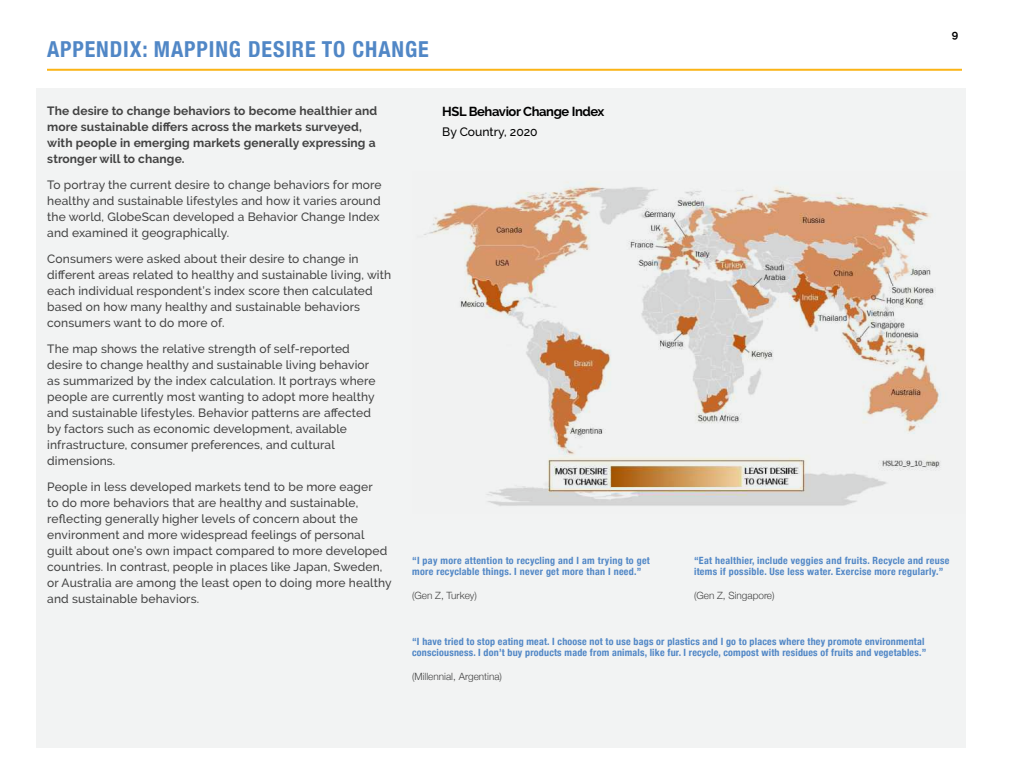
<style>
.page{position:relative;width:1024px;height:768px;background:#fff}
.page>*{position:absolute;margin:0;border:0;box-sizing:border-box;transform-origin:0 0}
.t1{font:700 condensed 22px "Helvetica Neue";letter-spacing:.04em;color:#5187c6}
.t2{font:700 13px "Raleway";letter-spacing:-.03em;color:#000}
.t3{font:500 12.1px "Raleway";color:#000}
.t4{font:500 12px/16px "Raleway";letter-spacing:.01em;color:#434343}
.t5{font:700 12px/16px "Raleway";letter-spacing:.01em;color:#434343}
.t6{font:700 11px "Raleway";color:#000}
.t7{font:700 condensed 10px/11.7px "Helvetica Neue";letter-spacing:.02em;color:#5187c6}
.t8{font:300 10px "Helvetica Neue";color:#434343}
</style>
<div class="page">
<hr style="left:47px;top:69px;width:915px;height:2px;background:#fbb416">
<div style="left:36px;top:88px;width:929px;height:660px;background:#f2f3f3"></div>
<img style="left:424px;top:172px;width:542px;height:341px">
<h1 class="t1" style="left:47px;top:31px;width:383px">APPENDIX: MAPPING DESIRE TO CHANGE</h1>
<p class="t5" style="left:47px;top:103px;width:332px">The desire to change behaviors to become healthier and more sustainable differs across the markets surveyed, with people in emerging markets generally expressing a stronger will to change.</p>
<p class="t4" style="left:47px;top:177px;width:336px">To portray the current desire to change behaviors for more healthy and sustainable lifestyles and how it varies around the world, GlobeScan developed a Behavior Change Index and examined it geographically.</p>
<p class="t4" style="left:47px;top:251px;width:346px">Consumers were asked about their desire to change in different areas related to healthy and sustainable living, with each individual respondent’s index score then calculated based on how many healthy and sustainable behaviors consumers want to do more of.</p>
<p class="t4" style="left:47px;top:341px;width:330px">The map shows the relative strength of self-reported desire to change healthy and sustainable living behavior as summarized by the index calculation. It portrays where people are currently most wanting to adopt more healthy and sustainable lifestyles. Behavior patterns are affected by factors such as economic development, available infrastructure, consumer preferences, and cultural dimensions.</p>
<p class="t4" style="left:47px;top:479px;width:346px">People in less developed markets tend to be more eager<br>to do more behaviors that are healthy and sustainable, reflecting generally higher levels of concern about the environment and more widespread feelings of personal guilt about one’s own impact compared to more developed countries. In contrast, people in places like Japan, Sweden, or Australia are among the least open to doing more healthy and sustainable behaviors.</p>
<p class="t2" style="left:442px;top:104px;width:164px">HSL Behavior Change Index</p>
<p class="t3" style="left:442px;top:125px;width:97px">By Country, 2020</p>
<p class="t7" style="left:412px;top:554px;width:239px">“I pay more attention to recycling and I am trying to get more recyclable things. I never get more than I need.”</p>
<p class="t8" style="left:412px;top:587px;width:66px">(Gen Z, Turkey)</p>
<p class="t6" style="left:952px;top:28px;width:8px">9</p>
<p class="t7" style="left:694px;top:554px;width:257px">“Eat healthier, include veggies and fruits. Recycle and reuse items if possible. Use less water. Exercise more regularly.”</p>
<p class="t8" style="left:694px;top:587px;width:82px">(Gen Z, Singapore)</p>
<p class="t7" style="left:412px;top:635px;width:516px">“I have tried to stop eating meat. I choose not to use bags or plastics and I go to places where they promote environmental consciousness. I don’t buy products made from animals, like fur. I recycle, compost with residues of fruits and vegetables.”</p>
<p class="t8" style="left:412px;top:668px;width:91px">(Millennial, Argentina)</p>
</div>
